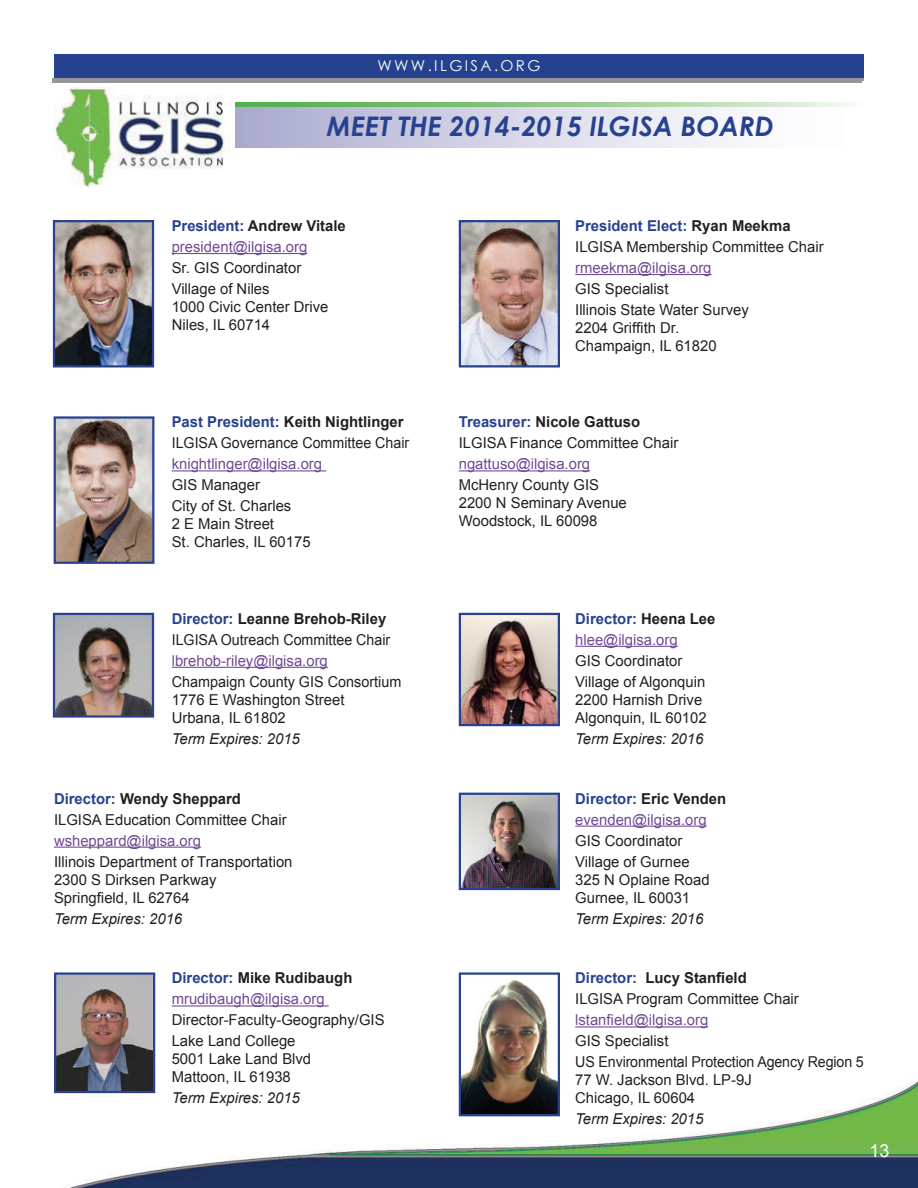
<style>
.page{position:relative;width:918px;height:1188px;background:#fff}
.page>*{position:absolute;margin:0;border:0;box-sizing:border-box;transform-origin:0 0}
.t1{font:italic 700 27px "Century Gothic";color:#28428f}
.t2{font:18px "Arial";color:#fff}
.t3{font:15px/21px "Arial";color:#231f20}
.t4{font:15px/21px "Arial";color:#714a94}
.t5{font:15px/21px "Arial";color:#231f20;scale:.95 1}
.t6{font:italic 15px "Arial";color:#231f20}
.t7{font:15px/18px "Arial";color:#231f20;scale:.96 1}
.t8{font:15px "Century Gothic";letter-spacing:.16em;color:#fff}
.s1{font-weight:700;color:#28428f}
.s2{font-weight:700;color:#231f20}
.s3{font-weight:700}
</style>
<div class="page">
<img style="left:54px;top:1040px;width:864px;height:148px">
<div style="left:54px;top:54px;width:810px;height:25px;background:#25418f"></div>
<hr style="left:54px;top:79px;width:810px;height:2px;background:#949699">
<hr style="left:52px;top:79px;width:810px;height:4px;background:#949699">
<svg style="left:235px;top:103px;width:617px;height:4px"></svg>
<svg style="left:235px;top:107px;width:490px;height:41px"></svg>
<img style="left:54px;top:88px;width:173px;height:99px">
<img style="left:56px;top:223px;width:95px;height:141px">
<div style="left:53px;top:220px;width:101px;height:147px;border:2px solid #28428f"></div>
<img style="left:462px;top:223px;width:95px;height:141px">
<div style="left:459px;top:220px;width:101px;height:147px;border:2px solid #28428f"></div>
<hr style="left:172px;top:253px;width:135px;height:1px;background:#714a94">
<hr style="left:575px;top:274px;width:137px;height:1px;background:#714a94">
<hr style="left:575px;top:1026px;width:133px;height:2px;background:#714a94">
<img style="left:462px;top:979px;width:95px;height:134px">
<div style="left:459px;top:972px;width:101px;height:144px;border:2px solid #28428f"></div>
<img style="left:57px;top:975px;width:95px;height:115px">
<div style="left:54px;top:972px;width:101px;height:121px;border:2px solid #28428f"></div>
<hr style="left:172px;top:1005px;width:157px;height:2px;background:#714a94">
<img style="left:57px;top:419px;width:94px;height:142px">
<div style="left:54px;top:416px;width:100px;height:148px;border:2px solid #28428f"></div>
<hr style="left:172px;top:470px;width:154px;height:1px;background:#714a94">
<hr style="left:459px;top:470px;width:131px;height:1px;background:#714a94">
<img style="left:462px;top:616px;width:95px;height:107px">
<div style="left:459px;top:613px;width:101px;height:113px;border:2px solid #28428f"></div>
<img style="left:56px;top:616px;width:95px;height:99px">
<div style="left:53px;top:613px;width:101px;height:105px;border:2px solid #28428f"></div>
<hr style="left:172px;top:667px;width:156px;height:1px;background:#714a94">
<hr style="left:575px;top:646px;width:103px;height:1px;background:#714a94">
<img style="left:462px;top:796px;width:95px;height:91px">
<div style="left:459px;top:793px;width:101px;height:97px;border:2px solid #28428f"></div>
<hr style="left:54px;top:847px;width:147px;height:1px;background:#714a94">
<hr style="left:575px;top:826px;width:132px;height:1px;background:#714a94">
<p class="t8" style="left:377px;top:57px;width:165px">WWW.ILGISA.ORG</p>
<h1 class="t1" style="left:327px;top:108px;width:448px">MEET THE 2014-2015 ILGISA BOARD</h1>
<p class="t4" style="left:172px;top:215px;width:176px"><span class="s1">President:</span> <span class="s2">Andrew Vitale </span>president@ilgisa.org</p>
<p class="t3" style="left:172px;top:257px;width:131px">Sr. GIS Coordinator<br>Village of Niles</p>
<p class="t3" style="left:172px;top:298px;width:158px;line-height:18px">1000 Civic Center Drive<br>Niles, IL 60714</p>
<p class="t5" style="left:172px;top:412px;width:252px"><span class="s1">Past President:</span> <span class="s3">Keith Nightlinger<br></span>ILGISA Governance Committee Chair</p>
<p class="t4" style="left:172px;top:454px;width:152px">knightlinger@ilgisa.org</p>
<p class="t3" style="left:172px;top:475px;width:121px">GIS Manager<br>City of St. Charles</p>
<p class="t3" style="left:172px;top:515px;width:140px;line-height:18px">2 E Main Street<br>St. Charles, IL 60175</p>
<p class="t5" style="left:172px;top:608px;width:232px"><span class="s1">Director:</span> <span class="s3">Leanne Brehob-Riley<br></span>ILGISA Outreach Committee Chair</p>
<p class="t4" style="left:172px;top:650px;width:158px">lbrehob-riley@ilgisa.org</p>
<p class="t7" style="left:172px;top:673px;width:241px">Champaign County GIS Consortium<br>1776 E Washington Street<br>Urbana, IL 61802</p>
<p class="t6" style="left:172px;top:729px;width:130px">Term Expires: 2015</p>
<p class="t3" style="left:54px;top:788px;width:234px"><span class="s1">Director:</span> <span class="s3">Wendy Sheppard<br></span>ILGISA Education Committee Chair</p>
<p class="t4" style="left:54px;top:830px;width:149px">wsheppard@ilgisa.org</p>
<p class="t3" style="left:54px;top:852px;width:240px;line-height:18px">Illinois Department of Transportation<br>2300 S Dirksen Parkway<br>Springfield, IL 62764</p>
<p class="t6" style="left:54px;top:909px;width:130px">Term Expires: 2016</p>
<p class="t4" style="left:172px;top:968px;width:182px"><span class="s1">Director:</span> <span class="s2">Mike Rudibaugh </span>mrudibaugh@ilgisa.org</p>
<p class="t3" style="left:172px;top:1010px;width:214px">Director-Faculty-Geography/GIS<br>Lake Land College</p>
<p class="t3" style="left:172px;top:1050px;width:141px;line-height:18px">5001 Lake Land Blvd<br>Mattoon, IL 61938</p>
<p class="t6" style="left:172px;top:1088px;width:130px">Term Expires: 2015</p>
<p class="t3" style="left:575px;top:215px;width:250px"><span class="s1">President Elect:</span> <span class="s3">Ryan Meekma<br></span>ILGISA Membership Committee Chair</p>
<p class="t4" style="left:575px;top:257px;width:138px">rmeekma@ilgisa.org</p>
<p class="t3" style="left:575px;top:278px;width:175px">GIS Specialist<br>Illinois State Water Survey</p>
<p class="t3" style="left:575px;top:319px;width:143px;line-height:18px">2204 Griffith Dr.<br>Champaign, IL 61820</p>
<p class="t3" style="left:459px;top:412px;width:221px"><span class="s1">Treasurer:</span> <span class="s3">Nicole Gattuso<br></span>ILGISA Finance Committee Chair</p>
<p class="t4" style="left:459px;top:454px;width:133px">ngattuso@ilgisa.org</p>
<p class="t3" style="left:459px;top:476px;width:170px;line-height:18px">McHenry County GIS<br>2200 N Seminary Avenue<br>Woodstock, IL 60098</p>
<p class="t4" style="left:575px;top:608px;width:142px"><span class="s1">Director:</span> <span class="s2">Heena Lee </span>hlee@ilgisa.org</p>
<p class="t3" style="left:575px;top:650px;width:132px">GIS Coordinator<br>Village of Algonquin</p>
<p class="t3" style="left:575px;top:691px;width:133px;line-height:18px">2200 Harnish Drive<br>Algonquin, IL 60102</p>
<p class="t6" style="left:575px;top:729px;width:130px">Term Expires: 2016</p>
<p class="t4" style="left:575px;top:788px;width:153px"><span class="s1">Director:</span> <span class="s2">Eric Venden </span>evenden@ilgisa.org</p>
<p class="t3" style="left:575px;top:830px;width:116px">GIS Coordinator<br>Village of Gurnee</p>
<p class="t3" style="left:575px;top:870px;width:136px;line-height:18px">325 N Oplaine Road<br>Gurnee, IL 60031</p>
<p class="t6" style="left:575px;top:909px;width:130px">Term Expires: 2016</p>
<p class="t3" style="left:575px;top:968px;width:225px"><span class="s1">Director:</span> <span class="s3">Lucy Stanfield<br></span>ILGISA Program Committee Chair</p>
<p class="t4" style="left:575px;top:1010px;width:135px">lstanfield@ilgisa.org</p>
<p class="t3" style="left:575px;top:1031px;width:290px">GIS Specialist<br>US Environmental Protection Agency Region 5</p>
<p class="t3" style="left:575px;top:1071px;width:178px;line-height:18px">77 W. Jackson Blvd. LP-9J<br>Chicago, IL 60604</p>
<p class="t6" style="left:575px;top:1109px;width:130px">Term Expires: 2015</p>
<p class="t2" style="left:869px;top:1139px;width:22px">13</p>
</div>
